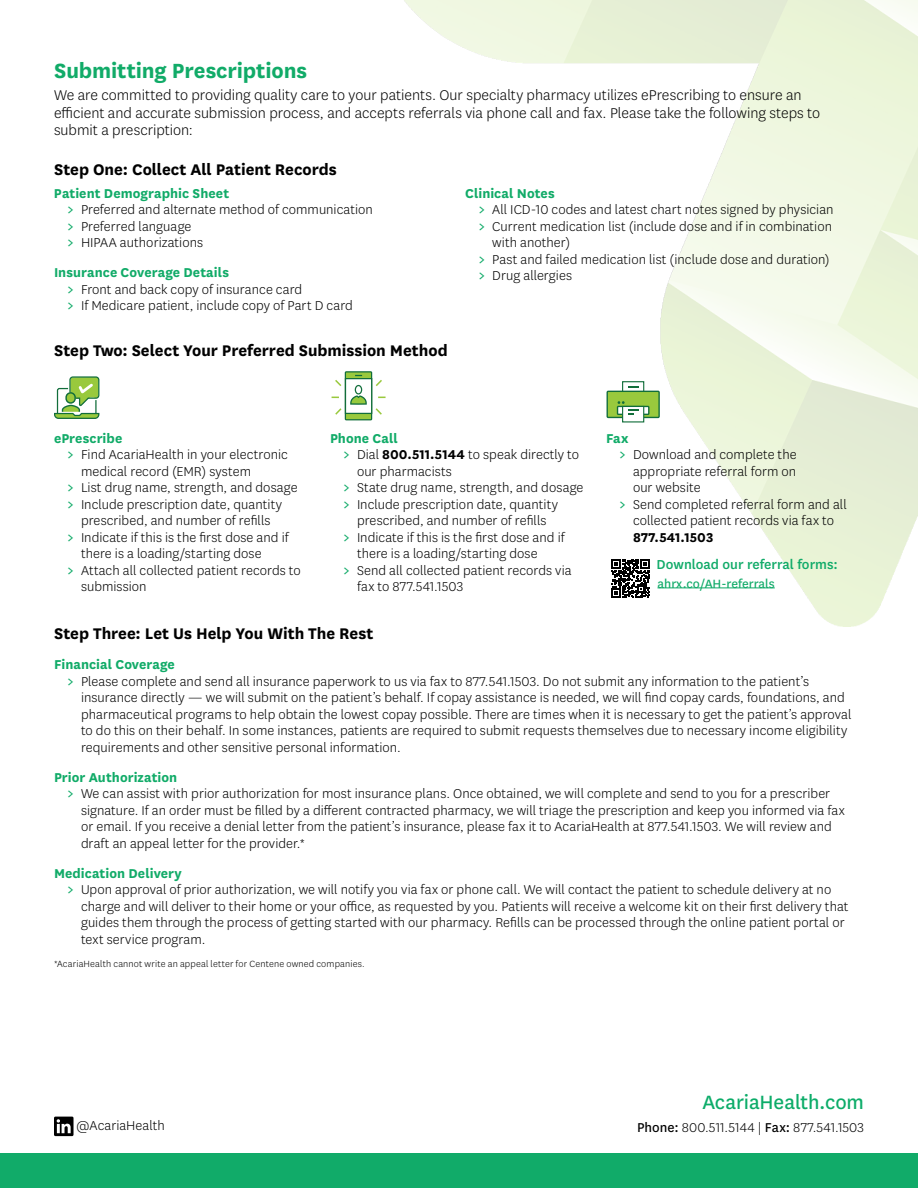
<style>
.page{position:relative;width:918px;height:1188px;background:#fff}
.page>*{position:absolute;margin:0;border:0;box-sizing:border-box;transform-origin:0 0}
.t1{font:700 24px "Centene Sans";letter-spacing:-.005em;color:#11ab68}
.t2{font:22.5px "Centene Sans";letter-spacing:-.005em;color:#0cac69}
.t3{font:700 18px "Centene Sans";color:#000}
.t4{font:300 16.5px/17.2px "Centene Sans";color:#000}
.t5{font:500 15.15px "Centene Sans";color:#11ab69}
.t6{font:300 15px/16.5px "Centene Sans";letter-spacing:.005em;color:#000}
.t7{font:700 15px "Centene Sans";letter-spacing:.005em;color:#11ab68}
.t8{font:700 15px "Centene Sans";letter-spacing:.005em;color:#000}
.t9{font:14.1px "Centene Sans";color:#11ab69}
.t10{font:300 10.5px "Centene Sans";letter-spacing:.015em;color:#000}
.s1{font-weight:700;color:#11ab68}
.s2{font-weight:500;font-size:16.5px;color:#11ab69}
.s3{font-weight:700}
.s4{font-weight:400}
</style>
<div class="page">
<img style="left:331px;top:0;width:587px;height:626px">
<div style="left:0;top:1153px;width:918px;height:35px;background:#11ab69"></div>
<svg style="left:54px;top:376px;width:46px;height:43px"></svg>
<div style="left:607px;top:391px;width:52px;height:26px;background:#99c93d"></div>
<div style="left:607px;top:391px;width:53px;height:27px;border:1px solid #126e3b"></div>
<div style="left:622px;top:406px;width:22px;height:16px;background:#fff;border:1px solid #126e3b"></div>
<div style="left:622px;top:381px;width:22px;height:11px;border:1px solid #126e3b"></div>
<svg style="left:616px;top:401px;width:34px;height:15px"></svg>
<svg style="left:332px;top:371px;width:54px;height:50px"></svg>
<hr style="left:657px;top:588px;width:118px;height:1px;background:#11ab69">
<svg style="left:611px;top:559px;width:39px;height:39px"></svg>
<svg style="left:54px;top:1117px;width:20px;height:19px"></svg>
<h1 class="t1" style="left:54px;top:54px;width:255px">Submitting Prescriptions</h1>
<p class="t4" style="left:54px;top:86px;width:768px">We are committed to providing quality care to your patients. Our specialty pharmacy utilizes ePrescribing to ensure an efficient and accurate submission process, and accepts referrals via phone call and fax. Please take the following steps to submit a prescription:</p>
<p class="t3" style="left:54px;top:157px;width:284px">Step One: Collect All Patient Records</p>
<p class="t6" style="left:67px;top:184px;width:307px;text-indent:-14px"><span class="s1">Patient Demographic Sheet<br></span><span class="s2">&gt;</span> Preferred and alternate method of communication <span class="s2">&gt;</span> Preferred language<br><span class="s2">&gt;</span> HIPAA authorizations</p>
<p class="t6" style="left:67px;top:264px;width:287px;text-indent:-13px"><span class="s1">Insurance Coverage Details<br></span><span class="s2">&gt;</span> Front and back copy of insurance card<br><span class="s2">&gt;</span> If Medicare patient, include copy of Part D card</p>
<p class="t3" style="left:54px;top:338px;width:395px">Step Two: Select Your Preferred Submission Method</p>
<p class="t7" style="left:465px;top:182px;width:91px">Clinical Notes</p>
<p class="t6" style="left:479px;top:201px;width:356px"><span class="s2">&gt;</span> All ICD-10 codes and latest chart notes signed by physician</p>
<p class="t6" style="left:479px;top:217px;width:355px"><span class="s2">&gt;</span> Current medication list (include dose and if in combination</p>
<p class="t6" style="left:492px;top:234px;width:79px">with another)</p>
<p class="t6" style="left:479px;top:250px;width:352px"><span class="s2">&gt;</span> Past and failed medication list (include dose and duration)</p>
<p class="t6" style="left:479px;top:267px;width:95px"><span class="s2">&gt;</span> Drug allergies</p>
<p class="t7" style="left:54px;top:428px;width:70px">ePrescribe</p>
<p class="t6" style="left:67px;top:446px;width:222px"><span class="s2">&gt;</span> Find AcariaHealth in your electronic</p>
<p class="t6" style="left:81px;top:463px;width:172px">medical record (EMR) system</p>
<p class="t6" style="left:67px;top:479px;width:232px"><span class="s2">&gt;</span> List drug name, strength, and dosage</p>
<p class="t6" style="left:67px;top:496px;width:216px"><span class="s2">&gt;</span> Include prescription date, quantity</p>
<p class="t6" style="left:81px;top:512px;width:191px">prescribed, and number of refills</p>
<p class="t6" style="left:67px;top:529px;width:223px"><span class="s2">&gt;</span> Indicate if this is the first dose and if</p>
<p class="t6" style="left:81px;top:545px;width:182px">there is a loading/starting dose</p>
<p class="t6" style="left:67px;top:562px;width:235px"><span class="s2">&gt;</span> Attach all collected patient records to</p>
<p class="t6" style="left:81px;top:578px;width:67px">submission</p>
<p class="t7" style="left:330px;top:428px;width:69px">Phone Call</p>
<p class="t6" style="left:343px;top:446px;width:237px"><span class="s2">&gt;</span> Dial <span class="s3">800.511.5144</span> to speak directly to</p>
<p class="t6" style="left:357px;top:463px;width:96px">our pharmacists</p>
<p class="t6" style="left:343px;top:479px;width:242px"><span class="s2">&gt;</span> State drug name, strength, and dosage</p>
<p class="t6" style="left:343px;top:496px;width:216px"><span class="s2">&gt;</span> Include prescription date, quantity</p>
<p class="t6" style="left:357px;top:512px;width:191px">prescribed, and number of refills</p>
<p class="t6" style="left:343px;top:529px;width:223px"><span class="s2">&gt;</span> Indicate if this is the first dose and if</p>
<p class="t6" style="left:357px;top:545px;width:182px">there is a loading/starting dose</p>
<p class="t6" style="left:343px;top:562px;width:230px"><span class="s2">&gt;</span> Send all collected patient records via</p>
<p class="t6" style="left:357px;top:578px;width:108px">fax to 877.541.1503</p>
<p class="t7" style="left:606px;top:428px;width:24px">Fax</p>
<p class="t6" style="left:619px;top:446px;width:179px"><span class="s2">&gt;</span> Download and complete the</p>
<p class="t6" style="left:633px;top:463px;width:165px">appropriate referral form on</p>
<p class="t6" style="left:633px;top:479px;width:69px">our website</p>
<p class="t6" style="left:619px;top:496px;width:229px"><span class="s2">&gt;</span> Send completed referral form and all</p>
<p class="t6" style="left:633px;top:512px;width:203px">collected patient records via fax to</p>
<p class="t8" style="left:633px;top:527px;width:82px">877.541.1503</p>
<p class="t5" style="left:657px;top:555px;width:183px">Download our referral forms:</p>
<p class="t9" style="left:657px;top:574px;width:119px">ahrx.co/AH-referrals</p>
<p class="t3" style="left:54px;top:621px;width:321px">Step Three: Let Us Help You With The Rest</p>
<p class="t7" style="left:54px;top:654px;width:122px">Financial Coverage</p>
<p class="t6" style="left:67px;top:673px;width:743px"><span class="s2">&gt;</span> Please complete and send all insurance paperwork to us via fax to 877.541.1503. Do not submit any information to the patient’s</p>
<p class="t6" style="left:81px;top:689px;width:765px">insurance directly — we will submit on the patient’s behalf. If copay assistance is needed, we will find copay cards, foundations, and</p>
<p class="t6" style="left:81px;top:706px;width:772px">pharmaceutical programs to help obtain the lowest copay possible. There are times when it is necessary to get the patient’s approval</p>
<p class="t6" style="left:81px;top:722px;width:768px">to do this on their behalf. In some instances, patients are required to submit requests themselves due to necessary income eligibility</p>
<p class="t6" style="left:81px;top:739px;width:321px">requirements and other sensitive personal information.</p>
<p class="t7" style="left:54px;top:767px;width:125px">Prior Authorization</p>
<p class="t6" style="left:67px;top:785px;width:764px"><span class="s2">&gt;</span> We can assist with prior authorization for most insurance plans. Once obtained, we will complete and send to you for a prescriber</p>
<p class="t6" style="left:81px;top:802px;width:765px">signature. If an order must be filled by a different contracted pharmacy, we will triage the prescription and keep you informed via fax</p>
<p class="t6" style="left:81px;top:818px;width:752px">or email. If you receive a denial letter from the patient’s insurance, please fax it to AcariaHealth at 877.541.1503. We will review and</p>
<p class="t6" style="left:81px;top:835px;width:225px">draft an appeal letter for the provider.*</p>
<p class="t7" style="left:54px;top:863px;width:129px">Medication Delivery</p>
<p class="t6" style="left:67px;top:881px;width:765px"><span class="s2">&gt;</span> Upon approval of prior authorization, we will notify you via fax or phone call. We will contact the patient to schedule delivery at no</p>
<p class="t6" style="left:81px;top:898px;width:769px">charge and will deliver to their home or your office, as requested by you. Patients will receive a welcome kit on their first delivery that</p>
<p class="t6" style="left:81px;top:914px;width:765px">guides them through the process of getting started with our pharmacy. Refills can be processed through the online patient portal or</p>
<p class="t6" style="left:81px;top:931px;width:126px">text service program.</p>
<p class="t10" style="left:54px;top:957px;width:312px">*AcariaHealth cannot write an appeal letter for Centene owned companies.</p>
<p class="t6" style="left:77px;top:1117px;width:90px">@AcariaHealth</p>
<h2 class="t2" style="left:702px;top:1087px;width:163px">AcariaHealth.com</h2>
<p class="t6" style="left:637px;top:1118px;width:228px"><span class="s4">Phone:</span> 800.511.5144 | <span class="s4">Fax:</span> 877.541.1503</p>
</div>
